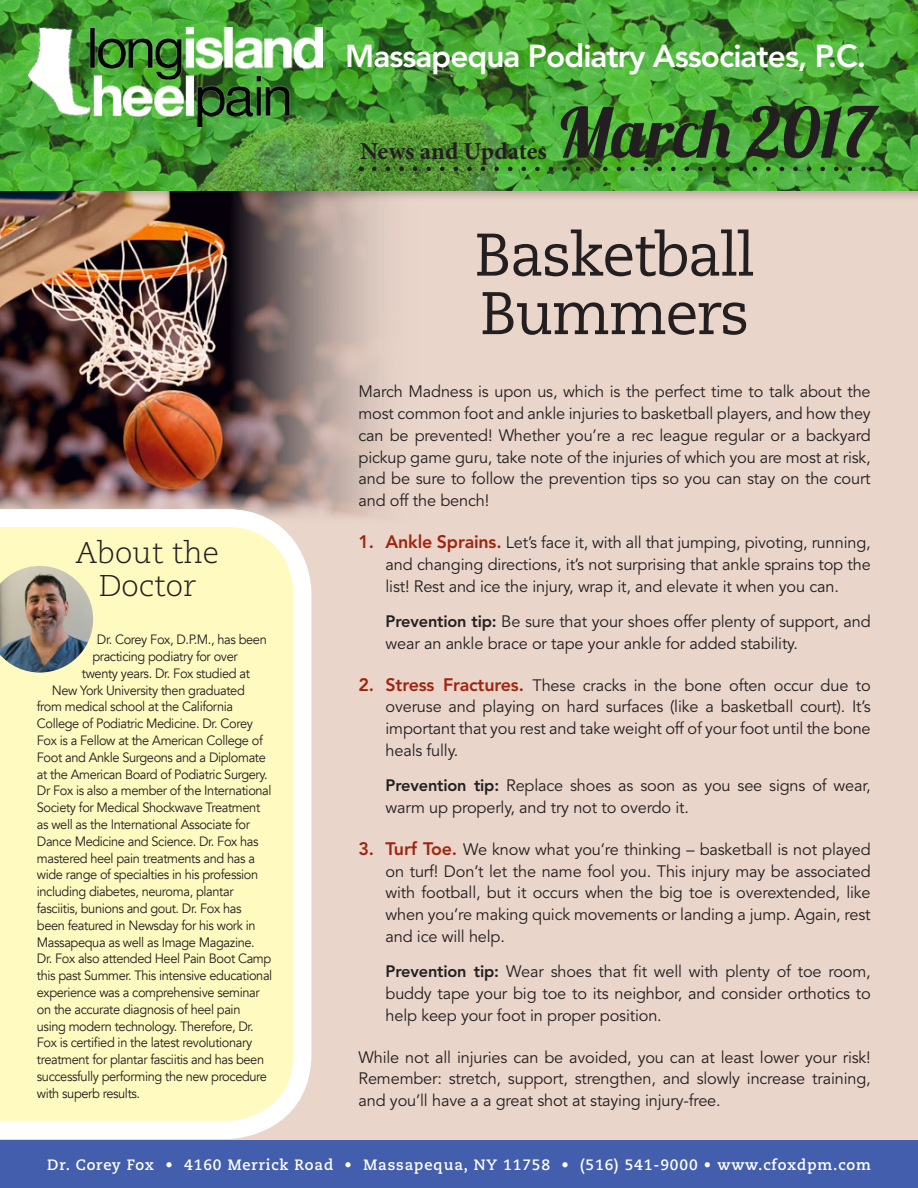
<style>
.page{position:relative;width:918px;height:1188px;background:#fff}
.page>*{position:absolute;margin:0;border:0;box-sizing:border-box;transform-origin:0 0}
.t1{font:69.15px "Lobster 1.3";color:#231f20}
.t2{font:60px/58.5px "Caecilia LT Std";letter-spacing:-.03em;color:#231f20}
.t3{font:800 31.5px "Avenir LT Std";letter-spacing:-.03em;color:#fff}
.t4{font:300 30px "Caecilia LT Std";color:#231f20}
.t5{font:700 24.45px "Minion Pro";letter-spacing:-.005em;color:#231f20}
.t6{font:16.5px/21.8px "Avenir LT Std";letter-spacing:-.01em;color:#231f20;text-align:justify}
.t7{font:700 15px "Caecilia LT Std";letter-spacing:.06em;color:#fff}
.t8{font:13.5px "Avenir";letter-spacing:-.03em;color:#231f20;scale:.95 1}
.s1{font-weight:800;font-size:18px;color:#9f2510}
.s2{font-weight:800}
</style>
<div class="page">
<div style="left:0;top:162px;width:918px;height:999px;background:#e9d5ca"></div>
<img style="left:0;top:202px;width:380px;height:315px">
<div style="left:0;top:0;width:918px;height:202px;background:#231f20;opacity:.22"></div>
<img style="left:0;top:0;width:918px;height:190px">
<svg style="left:0;top:509px;width:311px;height:630px;background:#fef9c7"></svg>
<svg style="left:374px;top:167px;width:491px;height:4px;background:#3d7a2c"></svg>
<div style="left:0;top:1140px;width:918px;height:48px;background:#425eac"></div>
<img style="left:0;top:566px;width:93px;height:107px">
<img style="left:29px;top:27px;width:294px;height:100px">
<p class="t3" style="left:345px;top:37px;width:522px">Massapequa Podiatry Associates, P.C.</p>
<h3 class="t5" style="left:360px;top:137px;width:188px">News and Updates</h3>
<h1 class="t1" style="left:558px;top:89px;width:320px">March 2017</h1>
<p class="t4" style="left:76px;top:536px;width:145px">About the</p>
<p class="t4" style="left:99px;top:569px;width:99px">Doctor</p>
<p class="t8" style="left:97px;top:632px;width:180px">Dr. Corey Fox, D.P.M., has been</p>
<p class="t8" style="left:92px;top:648px;width:154px">practicing podiatry for over</p>
<p class="t8" style="left:82px;top:665px;width:178px">twenty years. Dr. Fox studied at</p>
<p class="t8" style="left:52px;top:682px;width:205px">New York University then graduated</p>
<p class="t8" style="left:37px;top:699px;width:208px">from medical school at the California</p>
<p class="t8" style="left:37px;top:716px;width:229px">College of Podiatric Medicine. Dr. Corey</p>
<p class="t8" style="left:37px;top:732px;width:239px">Fox is a Fellow at the American College of</p>
<p class="t8" style="left:37px;top:749px;width:243px">Foot and Ankle Surgeons and a Diplomate</p>
<p class="t8" style="left:37px;top:766px;width:244px">at the American Board of Podiatric Surgery.</p>
<p class="t8" style="left:37px;top:783px;width:249px">Dr Fox is also a member of the International</p>
<p class="t8" style="left:37px;top:800px;width:237px">Society for Medical Shockwave Treatment</p>
<p class="t8" style="left:37px;top:816px;width:226px">as well as the International Associate for</p>
<p class="t8" style="left:37px;top:833px;width:235px">Dance Medicine and Science. Dr. Fox has</p>
<p class="t8" style="left:37px;top:850px;width:231px">mastered heel pain treatments and has a</p>
<p class="t8" style="left:37px;top:867px;width:234px">wide range of specialties in his profession</p>
<p class="t8" style="left:37px;top:884px;width:209px">including diabetes, neuroma, plantar</p>
<p class="t8" style="left:37px;top:900px;width:217px">fasciitis, bunions and gout. Dr. Fox has</p>
<p class="t8" style="left:37px;top:917px;width:232px">been featured in Newsday for his work in</p>
<p class="t8" style="left:37px;top:934px;width:231px">Massapequa as well as Image Magazine.</p>
<p class="t8" style="left:37px;top:951px;width:248px">Dr. Fox also attended Heel Pain Boot Camp</p>
<p class="t8" style="left:37px;top:968px;width:249px">this past Summer. This intensive educational</p>
<p class="t8" style="left:37px;top:984px;width:236px">experience was a comprehensive seminar</p>
<p class="t8" style="left:37px;top:1001px;width:216px">on the accurate diagnosis of heel pain</p>
<p class="t8" style="left:37px;top:1018px;width:230px">using modern technology. Therefore, Dr.</p>
<p class="t8" style="left:37px;top:1035px;width:228px">Fox is certified in the latest revolutionary</p>
<p class="t8" style="left:37px;top:1052px;width:241px">treatment for plantar fasciitis and has been</p>
<p class="t8" style="left:37px;top:1068px;width:244px">successfully performing the new procedure</p>
<p class="t8" style="left:37px;top:1085px;width:110px">with superb results.</p>
<h2 class="t2" style="left:475px;top:227px;width:282px">Basketball<br>Bummers</h2>
<p class="t6" style="left:359px;top:381px;width:514px">March Madness is upon us, which is the perfect time to talk about the most common foot and ankle injuries to basketball players, and how they can be prevented! Whether you’re a rec league regular or a backyard pickup game guru, take note of the injuries of which you are most at risk, and be sure to follow the prevention tips so you can stay on the court and off the bench!</p>
<p class="t6" style="left:386px;top:532px;width:487px;text-indent:-27px"><span class="s1">1. Ankle Sprains.</span> Let’s face it, with all that jumping, pivoting, running, and changing directions, it’s not surprising that ankle sprains top the list! Rest and ice the injury, wrap it, and elevate it when you can.</p>
<p class="t6" style="left:386px;top:611px;width:487px"><span class="s2">Prevention tip:</span> Be sure that your shoes offer plenty of support, and wear an ankle brace or tape your ankle for added stability.</p>
<p class="t6" style="left:386px;top:675px;width:487px;text-indent:-27px"><span class="s1">2. Stress Fractures.</span> These cracks in the bone often occur due to overuse and playing on hard surfaces (like a basketball court). It’s important that you rest and take weight off of your foot until the bone heals fully.</p>
<p class="t6" style="left:386px;top:775px;width:487px"><span class="s2">Prevention tip:</span> Replace shoes as soon as you see signs of wear, warm up properly, and try not to overdo it.</p>
<p class="t6" style="left:386px;top:839px;width:487px;text-indent:-27px"><span class="s1">3. Turf Toe.</span> We know what you’re thinking – basketball is not played on turf! Don’t let the name fool you. This injury may be associated with football, but it occurs when the big toe is overextended, like when you’re making quick movements or landing a jump. Again, rest and ice will help.</p>
<p class="t6" style="left:386px;top:961px;width:487px"><span class="s2">Prevention tip:</span> Wear shoes that fit well with plenty of toe room, buddy tape your big toe to its neighbor, and consider orthotics to help keep your foot in proper position.</p>
<p class="t6" style="left:359px;top:1046px;width:514px">While not all injuries can be avoided, you can at least lower your risk!<br>Remember: stretch, support, strengthen, and slowly increase training, and you’ll have a a great shot at staying injury-free.</p>
<p class="t7" style="left:47px;top:1156px;width:825px">Dr. Corey Fox • 4160 Merrick Road • Massapequa, NY 11758 • (516) 541-9000 • www.cfoxdpm.com</p>
</div>
